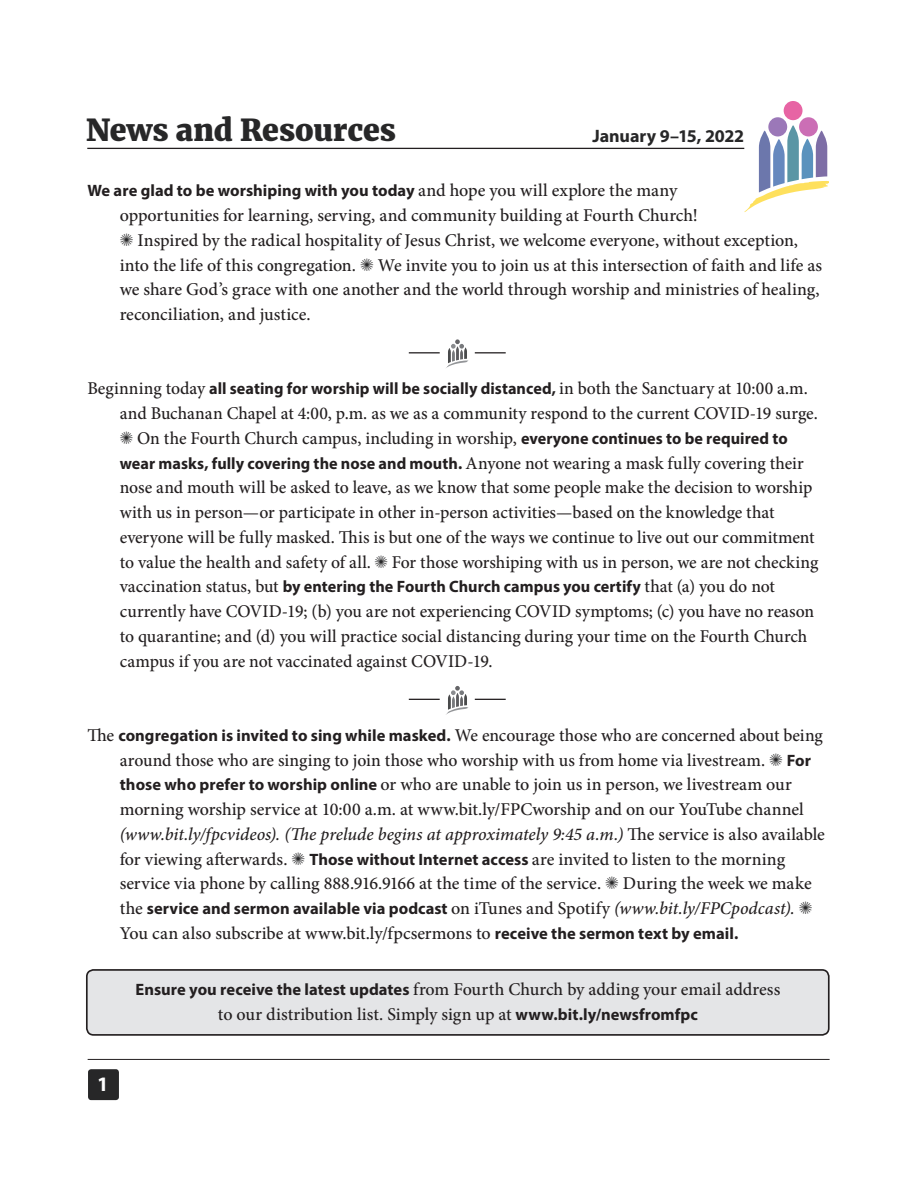
<style>
.page{position:relative;width:918px;height:1188px;background:#fff}
.page>*{position:absolute;margin:0;border:0;box-sizing:border-box;transform-origin:0 0}
.t1{font:800 30px "Merriweather";letter-spacing:-.005em;color:#272728}
.t2{font:700 20.7px "Myriad Pro";color:#fff}
.t3{font:500 18px/24.8px "Minion Pro";letter-spacing:-.005em;color:#231f20}
.t4{font:700 18px "Myriad Pro";letter-spacing:-.005em;color:#272728}
.t5{font:700 16.5px "Myriad Pro";color:#231f20}
.s1{font-family:"Minion Pro";font-weight:500;font-size:18px}
.s2{color:#272728}
.s3{font-family:"Myriad Pro";font-weight:700;font-size:16.5px}
.s4{font-style:italic}
.s5{font-family:"Minion Pro";font-weight:500;font-style:italic;font-size:18px}
</style>
<div class="page">
<div style="left:88px;top:1069px;width:31px;height:31px;background:#272728;border-radius:3px"></div>
<hr style="left:88px;top:1059px;width:742px;height:1px;background:#231f20">
<svg style="left:768px;top:117px;width:19px;height:19px"></svg>
<svg style="left:799px;top:117px;width:19px;height:19px"></svg>
<div style="left:784px;top:101px;width:19px;height:19px;background:#e764a4;border-radius:50%"></div>
<svg style="left:744px;top:125px;width:85px;height:87px"></svg>
<hr style="left:87px;top:148px;width:657px;height:1px;background:#231f20">
<svg style="left:446px;top:686px;width:23px;height:29px"></svg>
<hr style="left:475px;top:699px;width:31px;height:1px;background:#231f20">
<hr style="left:409px;top:699px;width:31px;height:1px;background:#231f20">
<svg style="left:446px;top:339px;width:23px;height:29px"></svg>
<hr style="left:475px;top:352px;width:31px;height:1px;background:#231f20">
<hr style="left:409px;top:352px;width:31px;height:1px;background:#231f20">
<div style="left:87px;top:970px;width:742px;height:65px;background:#e4e5e7;border-radius:7px"></div>
<div style="left:86px;top:969px;width:744px;height:67px;border:2px solid #231f20;border-radius:7px"></div>
<p class="t1" style="left:86px;top:111px;width:311px">News and Resources</p>
<p class="t4" style="left:592px;top:124px;width:153px">January 9–15, 2022</p>
<p class="t5" style="left:87px;top:180px;width:591px">We are glad to be worshiping with you today <span class="s1">and hope you will explore the many</span></p>
<p class="t3" style="left:120px;top:203px;width:704px">opportunities for learning, serving, and community building at Fourth Church!<br><span class="s2">✺</span> Inspired by the radical hospitality of Jesus Christ, we welcome everyone, without exception, into the life of this congregation. <span class="s2">✺</span> We invite you to join us at this intersection of faith and life as we share God’s grace with one another and the world through worship and ministries of healing, reconciliation, and justice.</p>
<p class="t5" style="left:87px;top:378px;width:722px"><span class="s1">Beginning today</span> all seating for worship will be socially distanced, <span class="s1">in both the Sanctuary at 10:00 a.m.</span></p>
<p class="t3" style="left:120px;top:401px;width:700px">and Buchanan Chapel at 4:00, p.m. as we as a community respond to the current COVID-19 surge. <span class="s2">✺</span> On the Fourth Church campus, including in worship, <span class="s3">everyone continues to be required to</span></p>
<p class="t5" style="left:120px;top:452px;width:686px">wear masks, fully covering the nose and mouth. <span class="s1">Anyone not wearing a mask fully covering their</span></p>
<p class="t3" style="left:120px;top:475px;width:700px">nose and mouth will be asked to leave, as we know that some people make the decision to worship with us in person—or participate in other in-person activities—based on the knowledge that everyone will be fully masked. This is but one of the ways we continue to live out our commitment to value the health and safety of all. <span class="s2">✺</span> For those worshiping with us in person, we are not checking</p>
<p class="t5" style="left:120px;top:576px;width:657px"><span class="s1">vaccination status, but</span> by entering the Fourth Church campus you certify <span class="s1">that (a) you do not</span></p>
<p class="t3" style="left:120px;top:599px;width:696px">currently have COVID-19; (b) you are not experiencing COVID symptoms; (c) you have no reason to quarantine; and (d) you will practice social distancing during your time on the Fourth Church campus if you are not vaccinated against COVID-19.</p>
<p class="t3" style="left:120px;top:723px;width:707px;text-indent:-32px">The <span class="s3">congregation is invited to sing while masked.</span> We encourage those who are concerned about being around those who are singing to join those who worship with us from home via livestream. <span class="s2">✺</span> <span class="s3">For those who prefer to worship online</span> or who are unable to join us in person, we livestream our morning worship service at 10:00 a.m. at www.bit.ly/FPCworship and on our YouTube channel <span class="s4">(www.bit.ly/fpcvideos). (The prelude begins at approximately 9:45 a.m.)</span> The service is also available for viewing afterwards. <span class="s2">✺</span> <span class="s3">Those without Internet access</span> are invited to listen to the morning service via phone by calling 888.916.9166 at the time of the service. <span class="s2">✺</span> During the week we make</p>
<p class="t5" style="left:120px;top:898px;width:694px"><span class="s1">the</span> service and sermon available via podcast <span class="s1">on iTunes and Spotify</span> <span class="s5">(www.bit.ly/FPCpodcast).</span> <span class="s2">✺</span></p>
<p class="t3" style="left:120px;top:921px;width:620px">You can also subscribe at www.bit.ly/fpcsermons to <span class="s3">receive the sermon text by email.</span></p>
<p class="t2" style="left:97px;top:1070px;width:13px">1</p>
<p class="t3" style="left:136px;top:977px;width:646px"><span class="s3">Ensure you receive the latest updates</span> from Fourth Church by adding your email address</p>
<p class="t3" style="left:218px;top:1001px;width:481px">to our distribution list. Simply sign up at <span class="s3">www.bit.ly/newsfromfpc</span></p>
</div>
